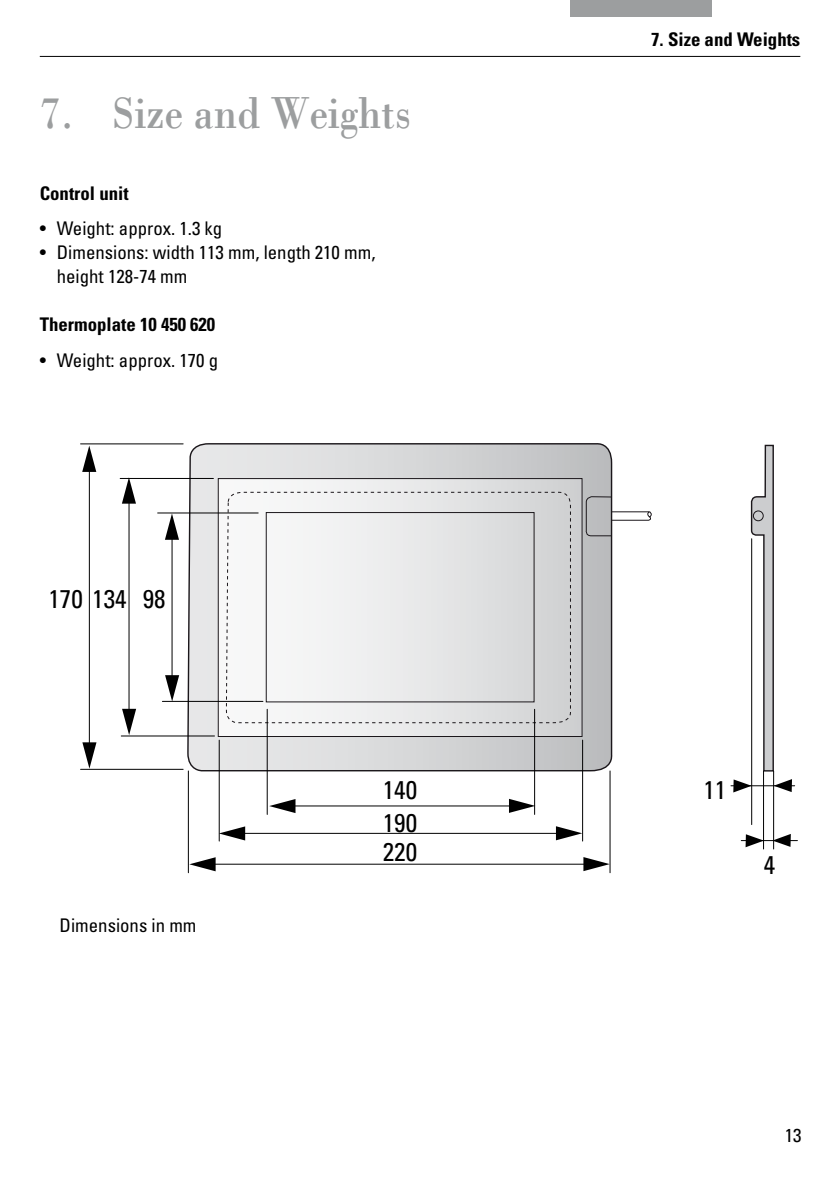
<style>
.page{position:relative;width:840px;height:1191px;background:#fff}
.page>*{position:absolute;margin:0;border:0;box-sizing:border-box;transform-origin:0 0}
.t1{font:46px "Leicana";color:#9c9e9f}
.t2{font:condensed 25.6px/29.2px "Univers LT Std";color:#000}
.t3{font:condensed 18.8px/24px "Univers LT Std";color:#000}
.t4{font:700 condensed 18.8px "Univers LT Std";color:#000}
</style>
<div class="page">
<div style="left:570px;top:0;width:142px;height:17px;background:#9c9e9f"></div>
<hr style="left:40px;top:56px;width:759px;height:1px;background:#000">
<svg style="left:186px;top:443px;width:427px;height:329px;background:#cccdce"></svg>
<svg style="left:218px;top:478px;width:364px;height:259px"></svg>
<svg style="left:226px;top:491px;width:345px;height:232px"></svg>
<svg style="left:585px;top:496px;width:67px;height:40px"></svg>
<svg style="left:750px;top:444px;width:24px;height:328px"></svg>
<div style="left:752px;top:511px;width:11px;height:10px;border:1px solid #1b171b;border-radius:50%"></div>
<hr style="left:211px;top:864px;width:377px;height:1px;background:#000">
<svg style="left:583px;top:857px;width:26px;height:14px"></svg>
<svg style="left:189px;top:857px;width:26px;height:14px"></svg>
<hr style="left:240px;top:833px;width:320px;height:1px;background:#000">
<svg style="left:555px;top:826px;width:27px;height:14px"></svg>
<svg style="left:220px;top:826px;width:25px;height:14px"></svg>
<hr style="left:290px;top:805px;width:223px;height:1px;background:#000">
<svg style="left:508px;top:799px;width:26px;height:14px"></svg>
<svg style="left:269px;top:799px;width:26px;height:14px"></svg>
<hr style="left:188px;top:771px;width:1px;height:101px;background:#000">
<hr style="left:609px;top:771px;width:1px;height:101px;background:#000">
<hr style="left:219px;top:740px;width:1px;height:101px;background:#000">
<hr style="left:267px;top:709px;width:1px;height:105px;background:#000">
<hr style="left:582px;top:740px;width:1px;height:101px;background:#000">
<hr style="left:534px;top:709px;width:1px;height:105px;background:#000">
<hr style="left:762px;top:771px;width:1px;height:78px;background:#000">
<hr style="left:751px;top:539px;width:1px;height:285px;background:#000">
<hr style="left:772px;top:771px;width:1px;height:78px;background:#000">
<hr style="left:89px;top:467px;width:1px;height:280px;background:#000">
<svg style="left:82px;top:446px;width:14px;height:26px"></svg>
<svg style="left:82px;top:742px;width:14px;height:26px"></svg>
<hr style="left:129px;top:499px;width:1px;height:214px;background:#000">
<svg style="left:122px;top:477px;width:14px;height:26px"></svg>
<svg style="left:122px;top:709px;width:14px;height:26px"></svg>
<hr style="left:172px;top:535px;width:1px;height:145px;background:#000">
<svg style="left:165px;top:513px;width:14px;height:27px"></svg>
<svg style="left:165px;top:675px;width:14px;height:26px"></svg>
<hr style="left:80px;top:769px;width:103px;height:1px;background:#000">
<hr style="left:80px;top:443px;width:103px;height:1px;background:#000">
<hr style="left:121px;top:735px;width:93px;height:1px;background:#000">
<hr style="left:162px;top:701px;width:101px;height:1px;background:#000">
<hr style="left:120px;top:478px;width:93px;height:1px;background:#000">
<hr style="left:157px;top:512px;width:101px;height:1px;background:#000">
<svg style="left:772px;top:834px;width:18px;height:13px"></svg>
<svg style="left:745px;top:834px;width:18px;height:13px"></svg>
<svg style="left:773px;top:779px;width:18px;height:13px"></svg>
<svg style="left:732px;top:779px;width:19px;height:13px"></svg>
<hr style="left:740px;top:840px;width:57px;height:1px;background:#000">
<hr style="left:730px;top:785px;width:64px;height:1px;background:#000">
<h1 class="t1" style="left:40px;top:85px;width:372px">7. Size and Weights</h1>
<p class="t4" style="left:40px;top:182px;width:90px">Control unit</p>
<p class="t3" style="left:40px;top:216px;width:184px">• Weight: approx. 1.3 kg</p>
<p class="t3" style="left:57px;top:240px;width:320px;text-indent:-17px">• Dimensions: width 113 mm, length 210 mm, height 128-74 mm</p>
<p class="t4" style="left:40px;top:313px;width:177px">Thermoplate 10 450 620</p>
<p class="t3" style="left:40px;top:347px;width:180px">• Weight: approx. 170 g</p>
<h2 class="t2" style="left:49px;top:584px;width:119px">170 134 98</h2>
<p class="t3" style="left:60px;top:913px;width:138px">Dimensions in mm</p>
<h2 class="t2" style="left:382px;top:774px;width:36px">140</h2>
<h2 class="t2" style="left:382px;top:807px;width:36px">190<br>220</h2>
<p class="t4" style="left:651px;top:28px;width:150px">7. Size and Weights</p>
<h2 class="t2" style="left:703px;top:774px;width:24px">11</h2>
<h2 class="t2" style="left:763px;top:849px;width:13px">4</h2>
<p class="t3" style="left:784px;top:1123px;width:18px">13</p>
</div>
